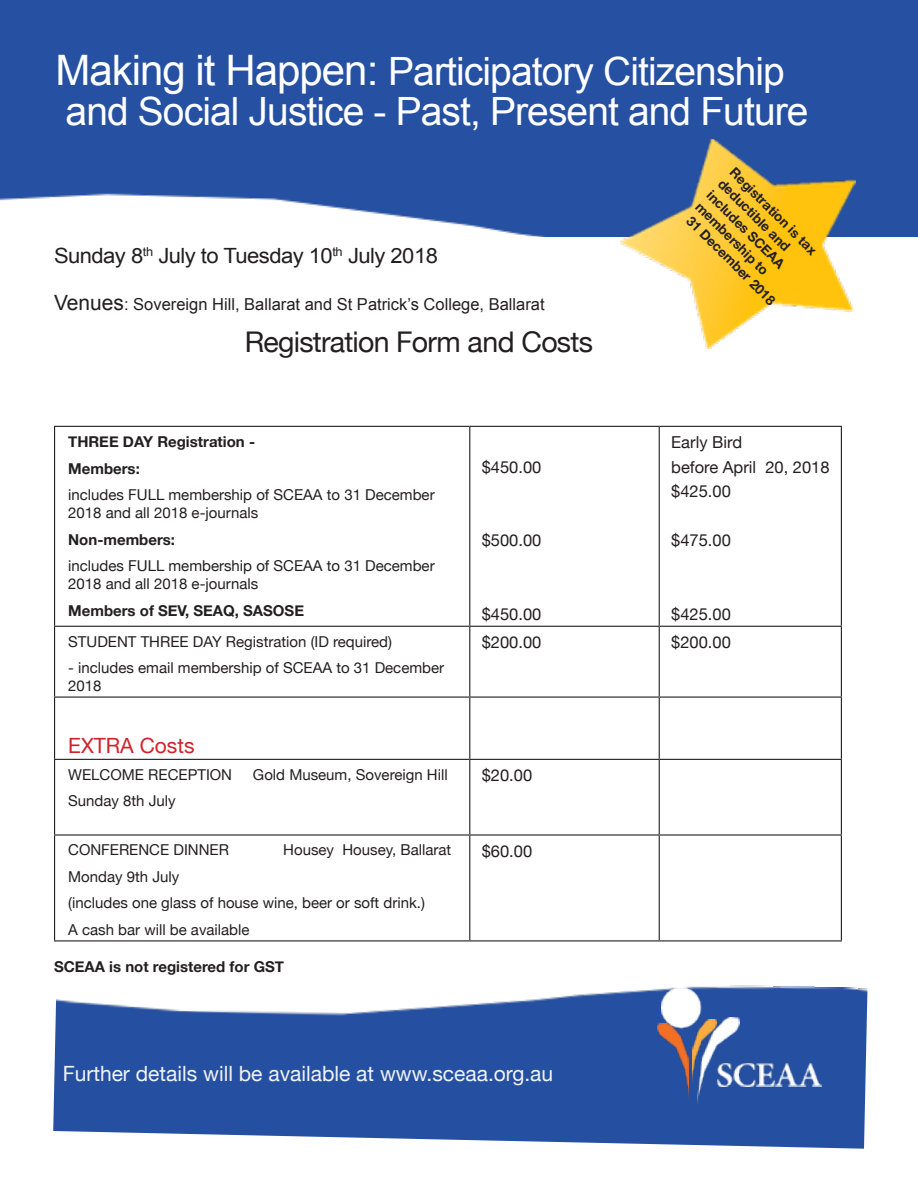
<style>
.page{position:relative;width:918px;height:1188px;background:#fff}
.page>*{position:absolute;margin:0;border:0;box-sizing:border-box;transform-origin:0 0}
.t1{font:39px/40.2px "Arial";letter-spacing:-.025em;color:#fff}
.t2{font:28.5px "Helvetica Neue";letter-spacing:-.025em;color:#231f20}
.t3{font:21px "Helvetica Neue";color:#f2f3f4}
.t4{font:21px "Arial";letter-spacing:-.025em;color:#231f20;scale:1.05 1}
.Table_Paragraph{font:21px "Helvetica Neue";color:#d2232a}
.Table_Paragraph-2{font:16.5px "Helvetica Neue";color:#231f20}
.t5{font:16.5px "Arial";color:#231f20}
.Table_Paragraph-3{font:15px/18px "Helvetica Neue";color:#231f20}
.Table_Paragraph-4{font:700 15px "Helvetica Neue";color:#231f20}
.Body_Text{font:700 15px "Helvetica Neue";color:#231f20}
.t6{font:700 13.5px/16.2px "Helvetica Neue";color:#231f20}
.s1{font-size:42px}
.s2{font-size:21px}
</style>
<div class="page">
<img style="left:0;top:0;width:918px;height:236px">
<img style="left:620px;top:140px;width:236px;height:208px">
<hr style="left:54px;top:426px;width:416px;height:1px;background:#231f20">
<hr style="left:54px;top:427px;width:1px;height:199px;background:#231f20">
<hr style="left:470px;top:426px;width:189px;height:1px;background:#231f20">
<hr style="left:469px;top:427px;width:1px;height:199px;background:#231f20">
<hr style="left:659px;top:426px;width:183px;height:1px;background:#231f20">
<hr style="left:659px;top:427px;width:1px;height:199px;background:#231f20">
<hr style="left:841px;top:427px;width:1px;height:199px;background:#231f20">
<hr style="left:54px;top:626px;width:416px;height:1px;background:#231f20">
<hr style="left:54px;top:627px;width:1px;height:70px;background:#231f20">
<hr style="left:470px;top:626px;width:189px;height:1px;background:#231f20">
<hr style="left:469px;top:627px;width:1px;height:70px;background:#231f20">
<hr style="left:659px;top:626px;width:183px;height:1px;background:#231f20">
<hr style="left:659px;top:627px;width:1px;height:70px;background:#231f20">
<hr style="left:841px;top:627px;width:1px;height:70px;background:#231f20">
<hr style="left:54px;top:697px;width:416px;height:1px;background:#231f20">
<hr style="left:54px;top:698px;width:1px;height:61px;background:#231f20">
<hr style="left:470px;top:697px;width:189px;height:1px;background:#231f20">
<hr style="left:469px;top:698px;width:1px;height:61px;background:#231f20">
<hr style="left:659px;top:697px;width:183px;height:1px;background:#231f20">
<hr style="left:659px;top:698px;width:1px;height:61px;background:#231f20">
<hr style="left:841px;top:698px;width:1px;height:61px;background:#231f20">
<hr style="left:54px;top:759px;width:416px;height:1px;background:#231f20">
<hr style="left:54px;top:760px;width:1px;height:74px;background:#231f20">
<hr style="left:470px;top:759px;width:189px;height:1px;background:#231f20">
<hr style="left:469px;top:760px;width:1px;height:74px;background:#231f20">
<hr style="left:659px;top:759px;width:183px;height:1px;background:#231f20">
<hr style="left:659px;top:760px;width:1px;height:74px;background:#231f20">
<hr style="left:841px;top:760px;width:1px;height:74px;background:#231f20">
<hr style="left:54px;top:834px;width:416px;height:2px;background:#231f20">
<hr style="left:54px;top:836px;width:1px;height:104px;background:#231f20">
<hr style="left:470px;top:834px;width:189px;height:2px;background:#231f20">
<hr style="left:469px;top:836px;width:1px;height:104px;background:#231f20">
<hr style="left:659px;top:834px;width:183px;height:2px;background:#231f20">
<hr style="left:659px;top:836px;width:1px;height:104px;background:#231f20">
<hr style="left:841px;top:836px;width:1px;height:104px;background:#231f20">
<hr style="left:54px;top:940px;width:416px;height:1px;background:#231f20">
<hr style="left:470px;top:940px;width:189px;height:1px;background:#231f20">
<hr style="left:659px;top:940px;width:183px;height:1px;background:#231f20">
<img style="left:53px;top:985px;width:815px;height:164px">
<img style="left:697px;top:1087px;width:42px;height:18px">
<img style="left:657px;top:1024px;width:31px;height:75px">
<img style="left:662px;top:988px;width:160px;height:99px">
<p class="t1" style="left:55px;top:51px;width:755px"><span class="s1">Making it Happen:</span> Participatory Citizenship and Social Justice - Past, Present and Future</p>
<p class="t4" style="left:54px;top:242px;width:367px">Sunday 8<sup>th</sup> July to Tuesday 10<sup>th</sup> July 2018</p>
<p class="t5" style="left:54px;top:294px;width:492px"><span class="s2">Venues</span>: Sovereign Hill, Ballarat and St Patrick’s College, Ballarat</p>
<p class="t2" style="left:245px;top:321px;width:350px">Registration Form and Costs</p>
<p class="Table_Paragraph-4" style="left:68px;top:430px;width:188px">THREE DAY Registration -</p>
<p class="Table_Paragraph-4" style="left:68px;top:456px;width:73px">Members:</p>
<p class="Table_Paragraph-3" style="left:68px;top:487px;width:368px">includes FULL membership of SCEAA to 31 December<br>2018 and all 2018 e-journals</p>
<p class="Table_Paragraph-4" style="left:68px;top:528px;width:108px">Non-members:</p>
<p class="Table_Paragraph-3" style="left:68px;top:558px;width:368px">includes FULL membership of SCEAA to 31 December<br>2018 and all 2018 e-journals</p>
<p class="Table_Paragraph-4" style="left:68px;top:599px;width:237px">Members of SEV, SEAQ, SASOSE</p>
<p class="Table_Paragraph-2" style="left:482px;top:455px;width:61px">$450.00</p>
<p class="Table_Paragraph-2" style="left:482px;top:529px;width:61px">$500.00</p>
<p class="Table_Paragraph-2" style="left:482px;top:602px;width:61px">$450.00</p>
<p class="t6" style="left:738px;top:164px;width:118px;rotate:45deg">Registration is tax deductible and includes SCEAA membership to</p>
<p class="t6" style="left:694px;top:213px;width:121px;rotate:45deg">31 December 2018</p>
<p class="Table_Paragraph-2" style="left:671px;top:430px;width:72px">Early Bird</p>
<p class="Table_Paragraph-2" style="left:671px;top:455px;width:160px">before April 20, 2018</p>
<p class="Table_Paragraph-2" style="left:671px;top:479px;width:61px">$425.00</p>
<p class="Table_Paragraph-2" style="left:671px;top:529px;width:61px">$475.00</p>
<p class="Table_Paragraph-2" style="left:671px;top:602px;width:61px">$425.00</p>
<p class="Table_Paragraph-3" style="left:68px;top:633px;width:325px">STUDENT THREE DAY Registration (ID required)</p>
<p class="Table_Paragraph-3" style="left:68px;top:660px;width:377px">- includes email membership of SCEAA to 31 December<br>2018</p>
<p class="Table_Paragraph" style="left:68px;top:731px;width:128px">EXTRA Costs</p>
<p class="Table_Paragraph-3" style="left:68px;top:766px;width:165px">WELCOME RECEPTION</p>
<p class="Table_Paragraph-3" style="left:253px;top:766px;width:196px">Gold Museum, Sovereign Hill</p>
<p class="Table_Paragraph-3" style="left:68px;top:793px;width:109px">Sunday 8th July</p>
<p class="Table_Paragraph-3" style="left:68px;top:842px;width:162px">CONFERENCE DINNER</p>
<p class="Table_Paragraph-3" style="left:283px;top:842px;width:170px">Housey Housey, Ballarat</p>
<p class="Table_Paragraph-3" style="left:68px;top:868px;width:113px">Monday 9th July</p>
<p class="Table_Paragraph-3" style="left:68px;top:895px;width:358px">(includes one glass of house wine, beer or soft drink.)</p>
<p class="Table_Paragraph-3" style="left:68px;top:921px;width:183px">A cash bar will be available</p>
<p class="Body_Text" style="left:54px;top:955px;width:232px">SCEAA is not registered for GST</p>
<p class="Table_Paragraph-2" style="left:482px;top:630px;width:61px">$200.00</p>
<p class="Table_Paragraph-2" style="left:671px;top:630px;width:61px">$200.00</p>
<p class="Table_Paragraph-2" style="left:482px;top:763px;width:52px">$20.00</p>
<p class="Table_Paragraph-2" style="left:482px;top:839px;width:52px">$60.00</p>
<p class="t3" style="left:63px;top:1059px;width:492px">Further details will be available at www.sceaa.org.au</p>
</div>
